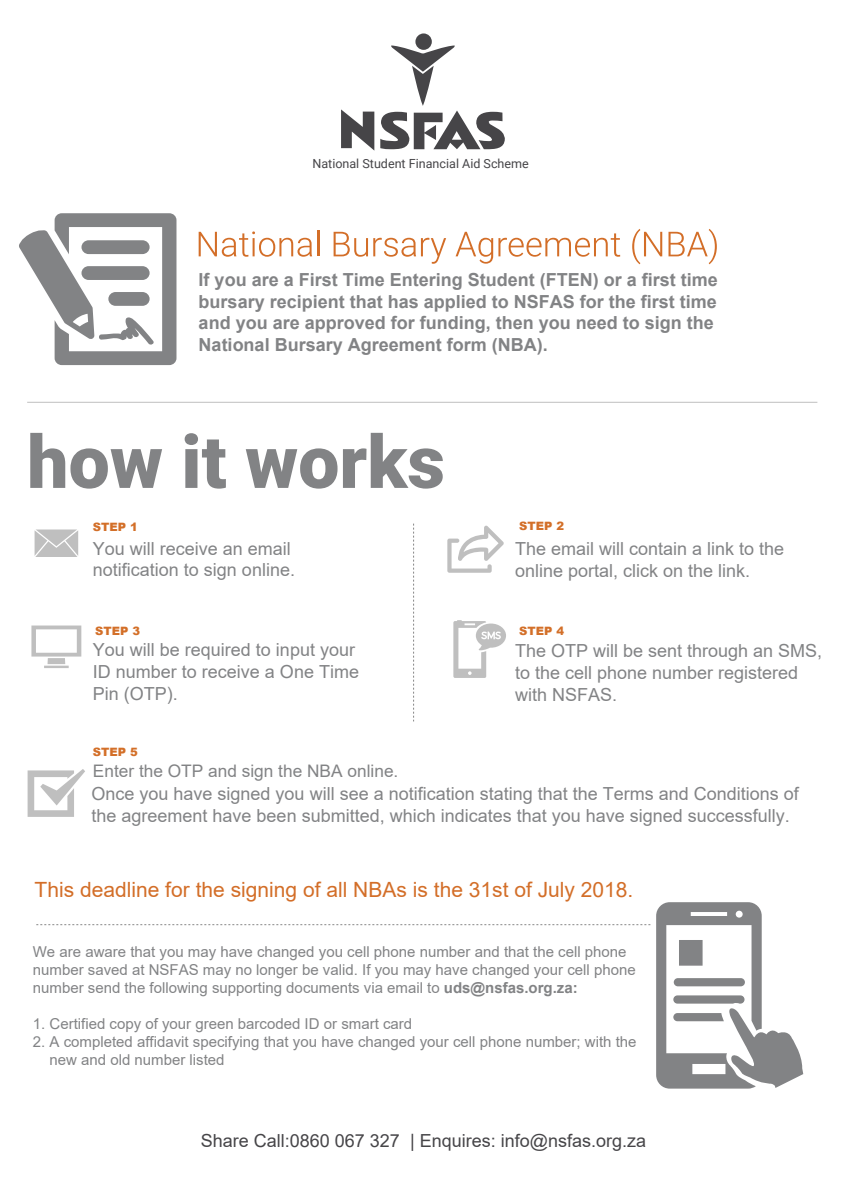
<style>
.page{position:relative;width:842px;height:1191px;background:#fff}
.page>*{position:absolute;margin:0;border:0;box-sizing:border-box;transform-origin:0 0}
.t1{font:21px "Arial";color:#d36e28}
.t2{font:18px/21.6px "Arial";color:#828385}
.t3{font:700 18px/21.6px "Arial";color:#828385}
.t4{font:18px "Arial";color:#464548}
.t5{font:17.3px "Arial";color:#828385}
.t6{font:15px/18px "Arial";color:#828385}
.t7{font:12.6px "Roboto";color:#464548}
.t8{font:900 11.5px "Arial";color:#d36f28}
.s1{font-weight:700}
</style>
<div class="page">
<svg style="left:30px;top:433px;width:132px;height:55px"></svg>
<svg style="left:185px;top:433px;width:41px;height:55px"></svg>
<svg style="left:246px;top:448px;width:91px;height:40px"></svg>
<svg style="left:343px;top:433px;width:100px;height:55px"></svg>
<svg style="left:199px;top:231px;width:113px;height:26px"></svg>
<hr style="left:317px;top:230px;width:2px;height:26px;background:#d36e28">
<svg style="left:334px;top:232px;width:112px;height:32px"></svg>
<svg style="left:456px;top:232px;width:164px;height:32px"></svg>
<svg style="left:632px;top:229px;width:30px;height:35px"></svg>
<svg style="left:668px;top:229px;width:49px;height:35px"></svg>
<svg style="left:19px;top:213px;width:157px;height:152px"></svg>
<svg style="left:413px;top:523px;width:1px;height:198px"></svg>
<hr style="left:27px;top:402px;width:790px;height:1px;background:#bfbfbf">
<svg style="left:36px;top:924px;width:614px;height:1px"></svg>
<div style="left:415px;top:33px;width:17px;height:17px;background:#464548;border-radius:50%"></div>
<svg style="left:341px;top:109px;width:33px;height:42px"></svg>
<svg style="left:380px;top:45px;width:125px;height:104px"></svg>
<svg style="left:35px;top:529px;width:44px;height:28px"></svg>
<svg style="left:447px;top:525px;width:57px;height:48px"></svg>
<div style="left:48px;top:658px;width:17px;height:6px;background:#bfbfbf"></div>
<svg style="left:31px;top:625px;width:50px;height:31px"></svg>
<svg style="left:44px;top:665px;width:25px;height:3px"></svg>
<svg style="left:453px;top:620px;width:53px;height:58px"></svg>
<svg style="left:656px;top:902px;width:147px;height:186px"></svg>
<svg style="left:28px;top:769px;width:57px;height:48px"></svg>
<p class="t7" style="left:312px;top:155px;width:218px">National Student Financial Aid Scheme</p>
<p class="t3" style="left:199px;top:269px;width:521px">If you are a First Time Entering Student (FTEN) or a first time bursary recipient that has applied to NSFAS for the first time and you are approved for funding, then you need to sign the National Bursary Agreement form (NBA).</p>
<p class="t8" style="left:93px;top:519px;width:46px">STEP 1</p>
<p class="t8" style="left:519px;top:518px;width:46px">STEP 2</p>
<p class="t2" style="left:93px;top:537px;width:204px">You will receive an email notification to sign online.</p>
<p class="t2" style="left:515px;top:538px;width:271px">The email will contain a link to the online portal, click on the link.</p>
<p class="t8" style="left:95px;top:623px;width:46px">STEP 3</p>
<p class="t8" style="left:519px;top:622px;width:46px">STEP 4</p>
<p class="t2" style="left:93px;top:639px;width:268px">You will be required to input your<br>ID number to receive a One Time<br>Pin (OTP).</p>
<p class="t8" style="left:93px;top:743px;width:46px">STEP 5</p>
<p class="t5" style="left:93px;top:759px;width:307px">Enter the OTP and sign the NBA online.</p>
<p class="t2" style="left:515px;top:640px;width:309px">The OTP will be sent through an SMS, to the cell phone number registered with NSFAS.</p>
<p class="t2" style="left:92px;top:783px;width:709px">Once you have signed you will see a notification stating that the Terms and Conditions of the agreement have been submitted, which indicates that you have signed successfully.</p>
<p class="t1" style="left:35px;top:874px;width:600px">This deadline for the signing of all NBAs is the 31st of July 2018.</p>
<p class="t6" style="left:33px;top:942px;width:604px">We are aware that you may have changed you cell phone number and that the cell phone number saved at NSFAS may no longer be valid. If you may have changed your cell phone number send the following supporting documents via email to <span class="s1">uds@nsfas.org.za:</span></p>
<p class="t6" style="left:33px;top:1014px;width:381px">1. Certified copy of your green barcoded ID or smart card</p>
<p class="t6" style="left:50px;top:1032px;width:588px;text-indent:-17px">2. A completed affidavit specifying that you have changed your cell phone number; with the new and old number listed</p>
<p class="t4" style="left:201px;top:1128px;width:447px">Share Call:0860 067 327 | Enquires: info@nsfas.org.za</p>
</div>
